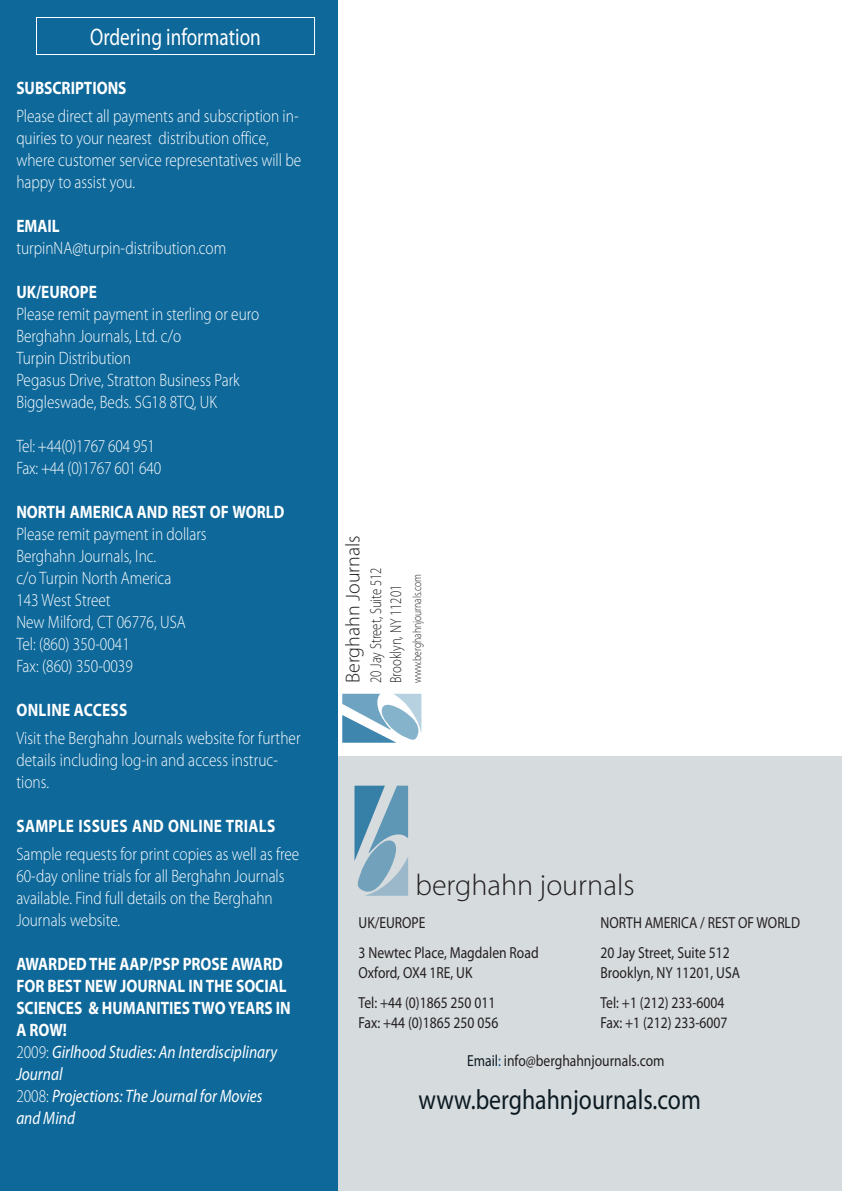
<style>
.page{position:relative;width:842px;height:1191px;background:#fff}
.page>*{position:absolute;margin:0;border:0;box-sizing:border-box;transform-origin:0 0}
.t1{font:300 30px "Myriad Pro";color:#231f20}
.t2{font:28px "Myriad Pro";color:#0c1a22;scale:.85 1}
.t3{font:24px "Myriad Pro";color:#fff;scale:.8 1}
.t4{font:300 20px "Myriad Pro";color:#231f20}
.t5{font:300 18px/22px "Myriad Pro";color:#fff;scale:.85 1}
.t6{font:700 18px/22px "Myriad Pro";color:#fff;scale:.85 1}
.t7{font:italic 18px/22px "Myriad Pro";color:#fff;scale:.85 1}
.t8{font:700 18px "Myriad Pro";letter-spacing:.02em;color:#fff;scale:.85 1}
.t9{font:16px "Myriad Pro";color:#231f20;scale:.85 1}
.t10{font:300 16px "Myriad Pro";color:#231f20;scale:.8 1}
.t11{font:300 12px "Myriad Pro";color:#231f20;scale:.8 1}
.s1{font-weight:300;font-style:normal}
.s2{color:#0c1a22}
.s3{color:#004a8d}
</style>
<div class="page">
<div style="left:329px;top:756px;width:513px;height:435px;background:#d6dbde"></div>
<div style="left:0;top:0;width:337px;height:1191px;background:#0e689a"></div>
<svg style="left:354px;top:785px;width:54px;height:111px"></svg>
<svg style="left:342px;top:694px;width:79px;height:48px"></svg>
<div style="left:36px;top:17px;width:279px;height:38px;border:1px solid #fff"></div>
<p class="t3" style="left:90px;top:22px;width:215px">Ordering information</p>
<p class="t6" style="left:16px;top:76px;width:131px">SUBSCRIPTIONS</p>
<p class="t5" style="left:16px;top:105px;width:337px">Please direct all payments and subscription in&shy;quiries to your nearest distribution office, where customer service representatives will be happy to assist you.</p>
<p class="t6" style="left:16px;top:214px;width:52px">EMAIL</p>
<p class="t5" style="left:16px;top:237px;width:248px">turpinNA@turpin-distribution.com</p>
<p class="t6" style="left:16px;top:280px;width:96px">UK/EUROPE</p>
<p class="t5" style="left:16px;top:303px;width:287px">Please remit payment in sterling or euro</p>
<p class="t5" style="left:16px;top:325px;width:195px">Berghahn Journals, Ltd. c/o</p>
<p class="t5" style="left:16px;top:347px;width:136px">Turpin Distribution</p>
<p class="t5" style="left:16px;top:369px;width:264px">Pegasus Drive, Stratton Business Park</p>
<p class="t5" style="left:16px;top:391px;width:238px">Biggleswade, Beds. SG18 8TQ, UK</p>
<p class="t5" style="left:16px;top:435px;width:165px">Tel: +44(0)1767 604 951</p>
<p class="t5" style="left:16px;top:457px;width:172px">Fax: +44 (0)1767 601 640</p>
<p class="t6" style="left:16px;top:500px;width:317px">NORTH AMERICA AND REST OF WORLD</p>
<p class="t5" style="left:16px;top:523px;width:225px">Please remit payment in dollars</p>
<p class="t5" style="left:16px;top:545px;width:166px">Berghahn Journals, Inc.</p>
<p class="t5" style="left:16px;top:567px;width:184px">c/o Turpin North America</p>
<p class="t5" style="left:16px;top:589px;width:112px">143 West Street</p>
<p class="t5" style="left:16px;top:611px;width:201px">New Milford, CT 06776, USA</p>
<p class="t5" style="left:16px;top:633px;width:135px">Tel: (860) 350-0041</p>
<p class="t5" style="left:16px;top:655px;width:139px">Fax: (860) 350-0039</p>
<p class="t8" style="left:16px;top:698px;width:132px">ONLINE ACCESS</p>
<p class="t5" style="left:16px;top:727px;width:336px">Visit the Berghahn Journals website for further details including log-in and access instruc&shy;tions.</p>
<p class="t8" style="left:16px;top:814px;width:306px">SAMPLE ISSUES AND ONLINE TRIALS</p>
<p class="t5" style="left:16px;top:843px;width:334px">Sample requests for print copies as well as free 60-day online trials for all Berghahn Journals available. Find full details on the Berghahn Journals website.</p>
<p class="t6" style="left:16px;top:952px;width:324px">AWARDED THE AAP/PSP PROSE AWARD<br>FOR BEST NEW JOURNAL IN THE SOCIAL<br>SCIENCES &amp; HUMANITIES TWO YEARS IN<br>A ROW!</p>
<p class="t7" style="left:16px;top:1040px;width:308px"><span class="s1">2009:</span> Girlhood Studies: An Interdisciplinary<br>Journal</p>
<p class="t7" style="left:16px;top:1084px;width:291px"><span class="s1">2008:</span> Projections: The Journal for Movies</p>
<p class="t7" style="left:16px;top:1106px;width:71px">and Mind</p>
<p class="t4" style="left:342px;top:683px;width:149px;rotate:-90deg">Berghahn Journals</p>
<p class="t10" style="left:367px;top:683px;width:146px;rotate:-90deg">20 Jay Street, Suite 512</p>
<p class="t11" style="left:411px;top:683px;width:138px;rotate:-90deg">www.berghahnjournals.com</p>
<p class="t10" style="left:387px;top:683px;width:124px;rotate:-90deg">Brooklyn, NY 11201</p>
<p class="t1" style="left:415px;top:869px;width:221px">berghahn journals</p>
<p class="t9" style="left:359px;top:913px;width:80px">UK/EUROPE</p>
<p class="t9" style="left:359px;top:943px;width:213px">3 Newtec Place, Magdalen Road</p>
<p class="t9" style="left:359px;top:963px;width:135px">Oxford, OX4 1RE, UK</p>
<p class="t9" style="left:359px;top:993px;width:162px">Tel: +44 (0)1865 250 011</p>
<p class="t9" style="left:359px;top:1013px;width:166px">Fax: +44 (0)1865 250 056</p>
<p class="t9" style="left:600px;top:913px;width:236px">NORTH AMERICA / REST OF WORLD</p>
<p class="t9" style="left:600px;top:943px;width:154px">20 Jay Street, Suite 512</p>
<p class="t9" style="left:600px;top:963px;width:166px">Brooklyn, NY 11201, USA</p>
<p class="t9" style="left:600px;top:993px;width:147px">Tel: +1 (212) 233-6004</p>
<p class="t9" style="left:600px;top:1013px;width:151px">Fax: +1 (212) 233-6007</p>
<p class="t9" style="left:467px;top:1050px;width:234px"><span class="s2">Email</span><span class="s3">:</span> info@berghahnjournals.com</p>
<p class="t2" style="left:419px;top:1082px;width:334px">www.berghahnjournals.com</p>
</div>
